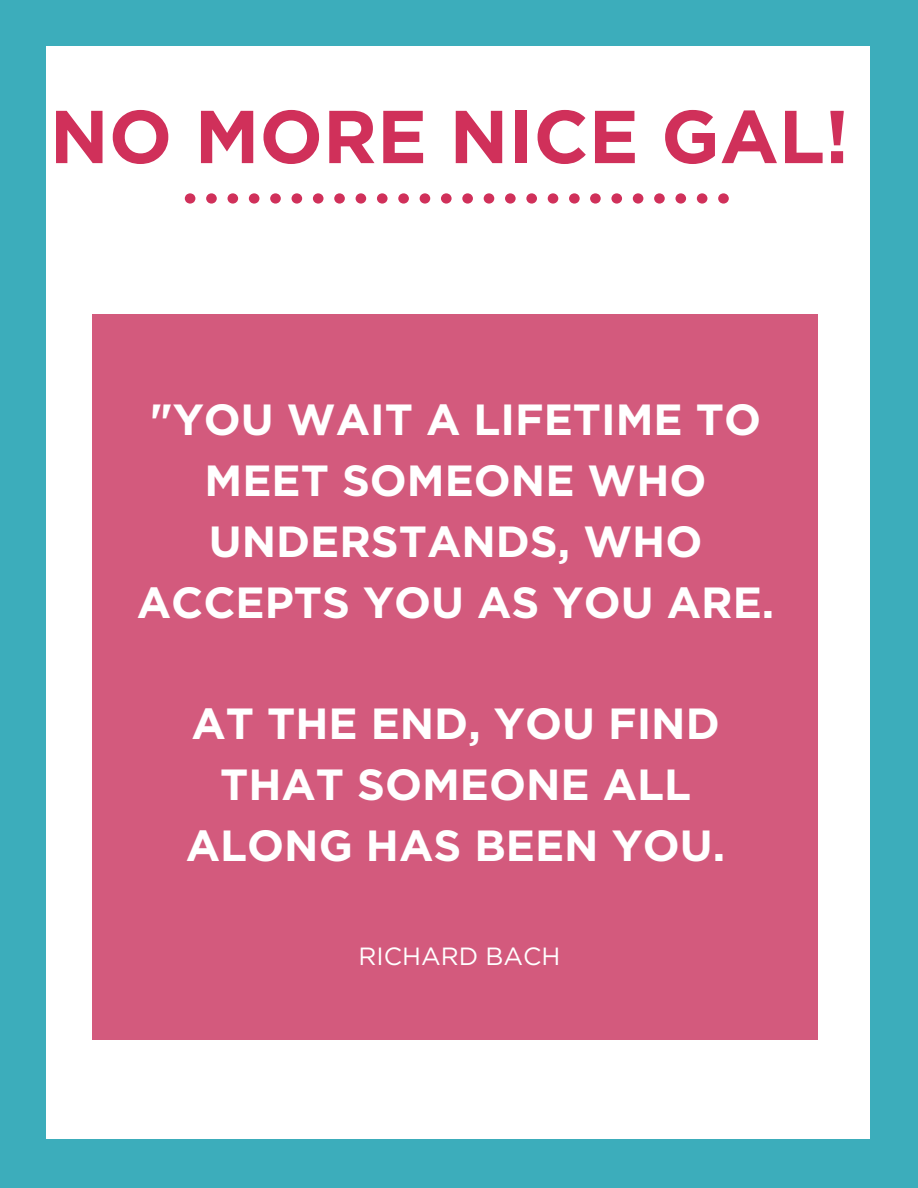
<style>
.page{position:relative;width:918px;height:1188px;background:#3cadbb}
.page>*{position:absolute;margin:0;border:0;box-sizing:border-box;transform-origin:0 0}
.t1{font:700 74.7px "Gotham";color:#d0305a}
.t2{font:700 43.65px/60.8px "Gotham";color:#fff;text-align:center}
.t3{font:24.9px "Gotham HTF";color:#fff}
</style>
<div class="page">
<div style="left:46px;top:46px;width:824px;height:1093px;background:#fff"></div>
<div style="left:292px;top:194px;width:10px;height:10px;background:#d0305a;border-radius:50%"></div>
<div style="left:313px;top:194px;width:11px;height:10px;background:#d0305a;border-radius:50%"></div>
<div style="left:270px;top:194px;width:11px;height:10px;background:#d0305a;border-radius:50%"></div>
<div style="left:356px;top:194px;width:10px;height:10px;background:#d0305a;border-radius:50%"></div>
<svg style="left:185px;top:194px;width:10px;height:10px"></svg>
<div style="left:377px;top:194px;width:11px;height:10px;background:#d0305a;border-radius:50%"></div>
<div style="left:206px;top:194px;width:11px;height:10px;background:#d0305a;border-radius:50%"></div>
<div style="left:228px;top:194px;width:10px;height:10px;background:#d0305a;border-radius:50%"></div>
<div style="left:249px;top:194px;width:10px;height:10px;background:#d0305a;border-radius:50%"></div>
<div style="left:334px;top:194px;width:11px;height:10px;background:#d0305a;border-radius:50%"></div>
<div style="left:505px;top:194px;width:11px;height:10px;background:#d0305a;border-radius:50%"></div>
<div style="left:526px;top:194px;width:11px;height:10px;background:#d0305a;border-radius:50%"></div>
<div style="left:548px;top:194px;width:10px;height:10px;background:#d0305a;border-radius:50%"></div>
<div style="left:569px;top:194px;width:11px;height:10px;background:#d0305a;border-radius:50%"></div>
<div style="left:484px;top:194px;width:10px;height:10px;background:#d0305a;border-radius:50%"></div>
<div style="left:420px;top:194px;width:10px;height:10px;background:#d0305a;border-radius:50%"></div>
<div style="left:441px;top:194px;width:11px;height:10px;background:#d0305a;border-radius:50%"></div>
<div style="left:398px;top:194px;width:11px;height:10px;background:#d0305a;border-radius:50%"></div>
<div style="left:462px;top:194px;width:11px;height:10px;background:#d0305a;border-radius:50%"></div>
<div style="left:697px;top:194px;width:10px;height:10px;background:#d0305a;border-radius:50%"></div>
<div style="left:718px;top:194px;width:11px;height:10px;background:#d0305a;border-radius:50%"></div>
<div style="left:675px;top:194px;width:11px;height:10px;background:#d0305a;border-radius:50%"></div>
<svg style="left:590px;top:194px;width:11px;height:10px"></svg>
<div style="left:611px;top:194px;width:11px;height:10px;background:#d0305a;border-radius:50%"></div>
<div style="left:633px;top:194px;width:10px;height:10px;background:#d0305a;border-radius:50%"></div>
<div style="left:654px;top:194px;width:11px;height:10px;background:#d0305a;border-radius:50%"></div>
<div style="left:92px;top:314px;width:726px;height:725px;background:#d35a7d"></div>
<h1 class="t1" style="left:50px;top:103px;width:801px">NO MORE NICE GAL!</h1>
<p class="t2" style="left:137px;top:392px;width:639px">"YOU WAIT A LIFETIME TO<br>MEET SOMEONE WHO<br>UNDERSTANDS, WHO<br>ACCEPTS YOU AS YOU ARE.</p>
<p class="t2" style="left:186px;top:696px;width:541px">AT THE END, YOU FIND<br>THAT SOMEONE ALL<br>ALONG HAS BEEN YOU.</p>
<p class="t3" style="left:359px;top:943px;width:203px">RICHARD BACH</p>
</div>
